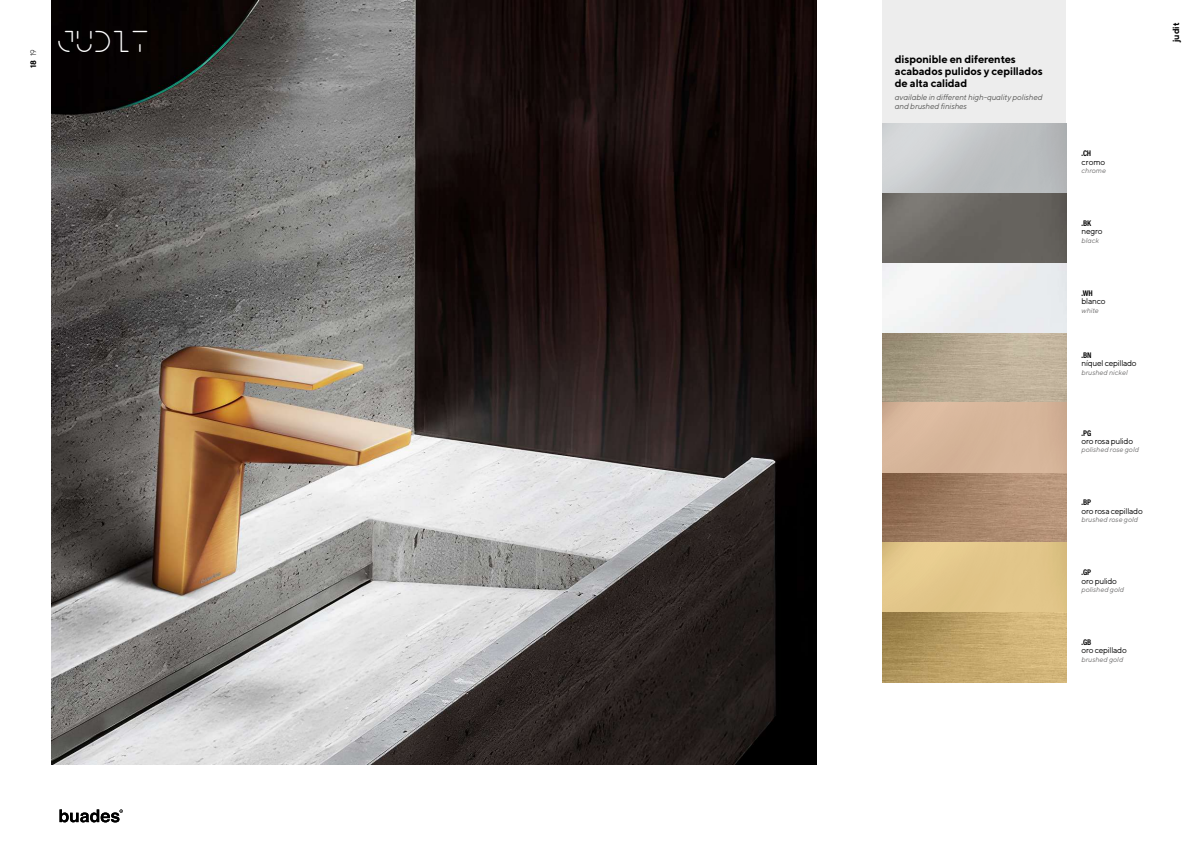
<style>
.page{position:relative;width:1191px;height:842px;background:#fff}
.page>*{position:absolute;margin:0;border:0;box-sizing:border-box;transform-origin:0 0}
.t1{font:26.4px "Amari Font 34 100 Regular";color:#fff}
.t2{font:700 11px/12px "TT Norms";letter-spacing:-.01em;color:#000}
.t3{font:700 9px "TT Norms";color:#000}
.t4{font:8.3px "TT Norms";letter-spacing:-.025em;color:#000}
.t5{font:700 8.3px "Acumin Pro Cond";letter-spacing:-.005em;color:#000}
.t6{font:italic 8px/9px "TT Norms";letter-spacing:-.01em;color:#575756}
.t7{font:700 8px "TT Norms";color:#000}
.t8{font:italic 7.1px "TT Norms";color:#706f6f}
.s1{font-weight:300}
</style>
<div class="page">
<div style="left:882px;top:0;width:184px;height:123px;background:#ededed"></div>
<svg style="left:60px;top:809px;width:63px;height:13px"></svg>
<img style="left:882px;top:473px;width:184px;height:70px">
<div style="left:882px;top:543px;width:184px;height:70px;background:#e2c68a"></div>
<svg style="left:882px;top:613px;width:184px;height:70px;background:#c0a469"></svg>
<svg style="left:882px;top:333px;width:184px;height:70px;background:#b6a891"></svg>
<div style="left:882px;top:263px;width:184px;height:70px;background:#edeef0"></div>
<div style="left:882px;top:403px;width:184px;height:70px;background:#d7b69a"></div>
<div style="left:882px;top:123px;width:184px;height:70px;background:linear-gradient(to right,#d5d7d9,#b1b4b6)"></div>
<div style="left:882px;top:193px;width:184px;height:70px;background:linear-gradient(to right,#75726d,#5f5c57)"></div>
<img style="left:52px;top:0;width:764px;height:765px">
<p class="t7" style="left:28px;top:68px;width:20px;rotate:-90deg">18 <span class="s1">19</span></p>
<h1 class="t1" style="left:57px;top:27px;width:94px">JUDIT</h1>
<h2 class="t2" style="left:895px;top:52px;width:149px">disponible en diferentes acabados pulidos y cepillados de alta calidad</h2>
<p class="t6" style="left:895px;top:93px;width:149px">available in different high-quality polished and brushed finishes</p>
<p class="t3" style="left:1170px;top:42px;width:21px;rotate:-90deg">judit</p>
<p class="t5" style="left:1081px;top:148px;width:11px">.CH</p>
<p class="t4" style="left:1081px;top:156px;width:25px">cromo</p>
<p class="t8" style="left:1081px;top:166px;width:26px">chrome</p>
<p class="t5" style="left:1081px;top:218px;width:11px">.BK</p>
<p class="t4" style="left:1081px;top:226px;width:22px">negro</p>
<p class="t8" style="left:1081px;top:236px;width:19px">black</p>
<p class="t5" style="left:1081px;top:288px;width:13px">.WH</p>
<p class="t4" style="left:1081px;top:296px;width:26px">blanco</p>
<p class="t8" style="left:1081px;top:306px;width:19px">white</p>
<p class="t5" style="left:1081px;top:350px;width:11px">.BN</p>
<p class="t4" style="left:1081px;top:358px;width:57px">níquel cepillado</p>
<p class="t8" style="left:1081px;top:368px;width:48px">brushed nickel</p>
<p class="t5" style="left:1081px;top:427px;width:11px">.PG</p>
<p class="t4" style="left:1081px;top:436px;width:53px">oro rosa pulido</p>
<p class="t8" style="left:1081px;top:445px;width:59px">polished rose gold</p>
<p class="t5" style="left:1081px;top:497px;width:11px">.BP</p>
<p class="t4" style="left:1081px;top:506px;width:63px">oro rosa cepillado</p>
<p class="t8" style="left:1081px;top:515px;width:58px">brushed rose gold</p>
<p class="t5" style="left:1081px;top:567px;width:11px">.GP</p>
<p class="t4" style="left:1081px;top:575px;width:37px">oro pulido</p>
<p class="t8" style="left:1081px;top:585px;width:44px">polished gold</p>
<p class="t5" style="left:1081px;top:637px;width:11px">.GB</p>
<p class="t4" style="left:1081px;top:645px;width:47px">oro cepillado</p>
<p class="t8" style="left:1081px;top:655px;width:43px">brushed gold</p>
</div>
